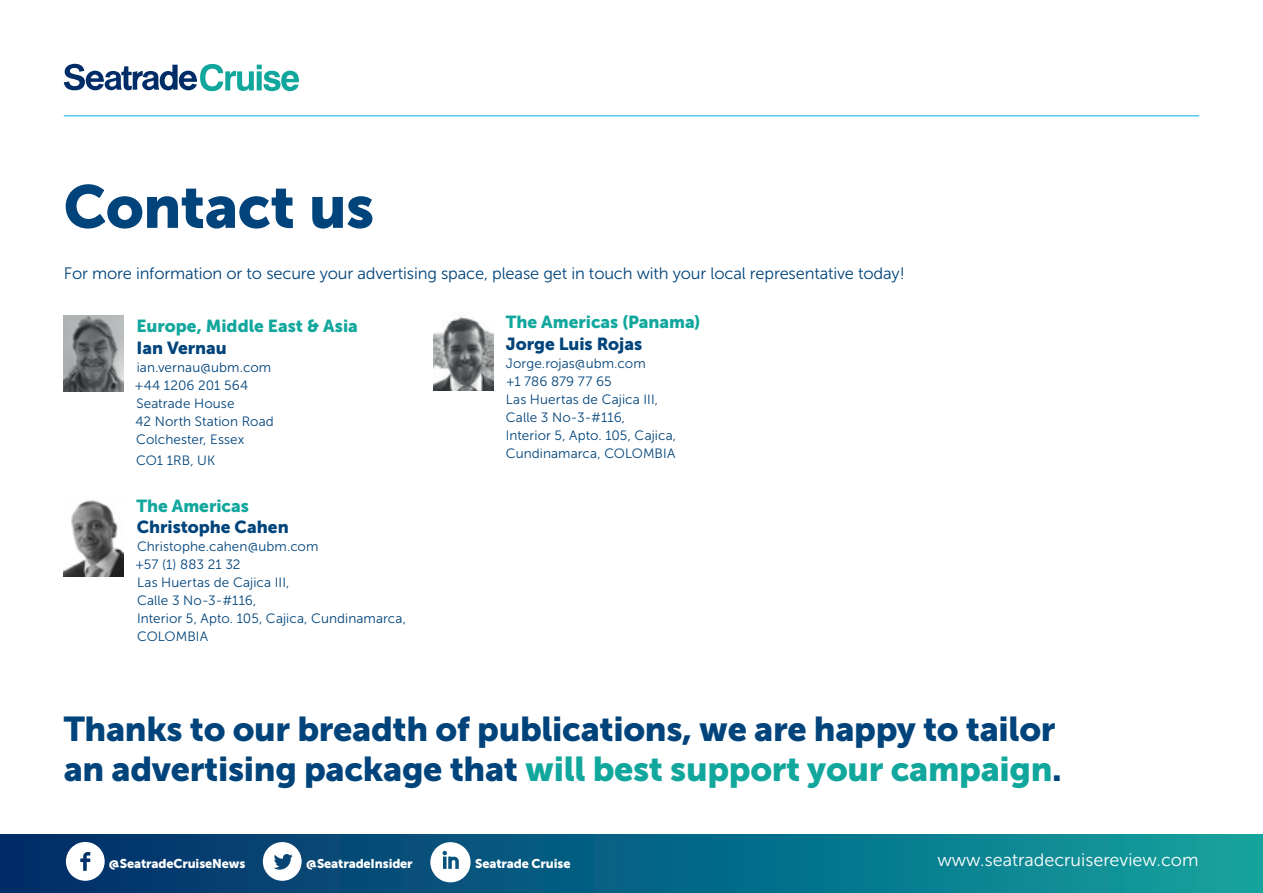
<style>
.page{position:relative;width:1263px;height:893px;background:#fff}
.page>*{position:absolute;margin:0;border:0;box-sizing:border-box;transform-origin:0 0}
.t1{font:60px "Museo Sans 900";letter-spacing:-.01em;color:#00447b}
.t2{font:34.35px/40.5px "Museo Sans 900";letter-spacing:-.01em;color:#00447b}
.t3{font:18px "Museo Sans 300";color:#fff}
.t4{font:17.4px/21.6px "Museo Sans 900";letter-spacing:-.005em;color:#12a79d}
.t5{font:17.4px/21.6px "Museo Sans 900";color:#00447b}
.t6{font:16.5px "Museo Sans 300";letter-spacing:-.01em;color:#00447b}
.t7{font:13.5px/18px "Museo Sans 300";letter-spacing:.005em;color:#00447b}
.t8{font:12.75px "Museo Sans 900";letter-spacing:-.01em;color:#fff}
.s1{color:#00447b}
.s2{color:#12a79d}
</style>
<div class="page">
<hr style="left:64px;top:115px;width:1135px;height:1px;background:#00aeef">
<div style="left:0;top:835px;width:1263px;height:58px;background:linear-gradient(to right,#002967,#10a0a0)"></div>
<svg style="left:64px;top:64px;width:235px;height:27px"></svg>
<img style="left:64px;top:316px;width:59px;height:76px">
<svg style="left:430px;top:842px;width:41px;height:40px"></svg>
<svg style="left:263px;top:842px;width:39px;height:39px"></svg>
<svg style="left:66px;top:842px;width:39px;height:39px"></svg>
<img style="left:64px;top:500px;width:59px;height:76px">
<img style="left:433px;top:316px;width:60px;height:75px">
<p class="t1" style="left:64px;top:173px;width:312px">Contact us</p>
<p class="t6" style="left:64px;top:265px;width:842px">For more information or to secure your advertising space, please get in touch with your local representative today!</p>
<p class="t4" style="left:136px;top:315px;width:223px">Europe, Middle East &amp; Asia<br><span class="s1">Ian Vernau</span></p>
<p class="t7" style="left:134px;top:358px;width:141px">ian.vernau@ubm.com +44 1206 201 564<br>Seatrade House<br>42 North Station Road<br>Colchester, Essex</p>
<p class="t7" style="left:136px;top:452px;width:81px">CO1 1RB, UK</p>
<p class="t4" style="left:506px;top:311px;width:196px">The Americas (Panama)<br><span class="s1">Jorge Luis Rojas</span></p>
<p class="t7" style="left:506px;top:354px;width:172px">Jorge.rojas@ubm.com<br>+1 786 879 77 65<br>Las Huertas de Cajica III,<br>Calle 3 No-3-#116,<br>Interior 5, Apto. 105, Cajica,<br>Cundinamarca, COLOMBIA</p>
<p class="t5" style="left:136px;top:495px;width:154px"><span class="s2">The Americas<br></span>Christophe Cahen</p>
<p class="t7" style="left:135px;top:538px;width:272px">Christophe.cahen@ubm.com<br>+57 (1) 883 21 32<br>Las Huertas de Cajica III,<br>Calle 3 No-3-#116,<br>Interior 5, Apto. 105, Cajica, Cundinamarca,<br>COLOMBIA</p>
<p class="t2" style="left:64px;top:708px;width:999px">Thanks to our breadth of publications, we are happy to tailor an advertising package that <span class="s2">will best support your campaign</span>.</p>
<p class="t8" style="left:109px;top:857px;width:138px">@SeatradeCruiseNews</p>
<p class="t8" style="left:306px;top:857px;width:108px">@SeatradeInsider</p>
<p class="t8" style="left:475px;top:857px;width:97px">Seatrade Cruise</p>
<h3 class="t3" style="left:937px;top:850px;width:263px">www.seatradecruisereview.com</h3>
</div>
